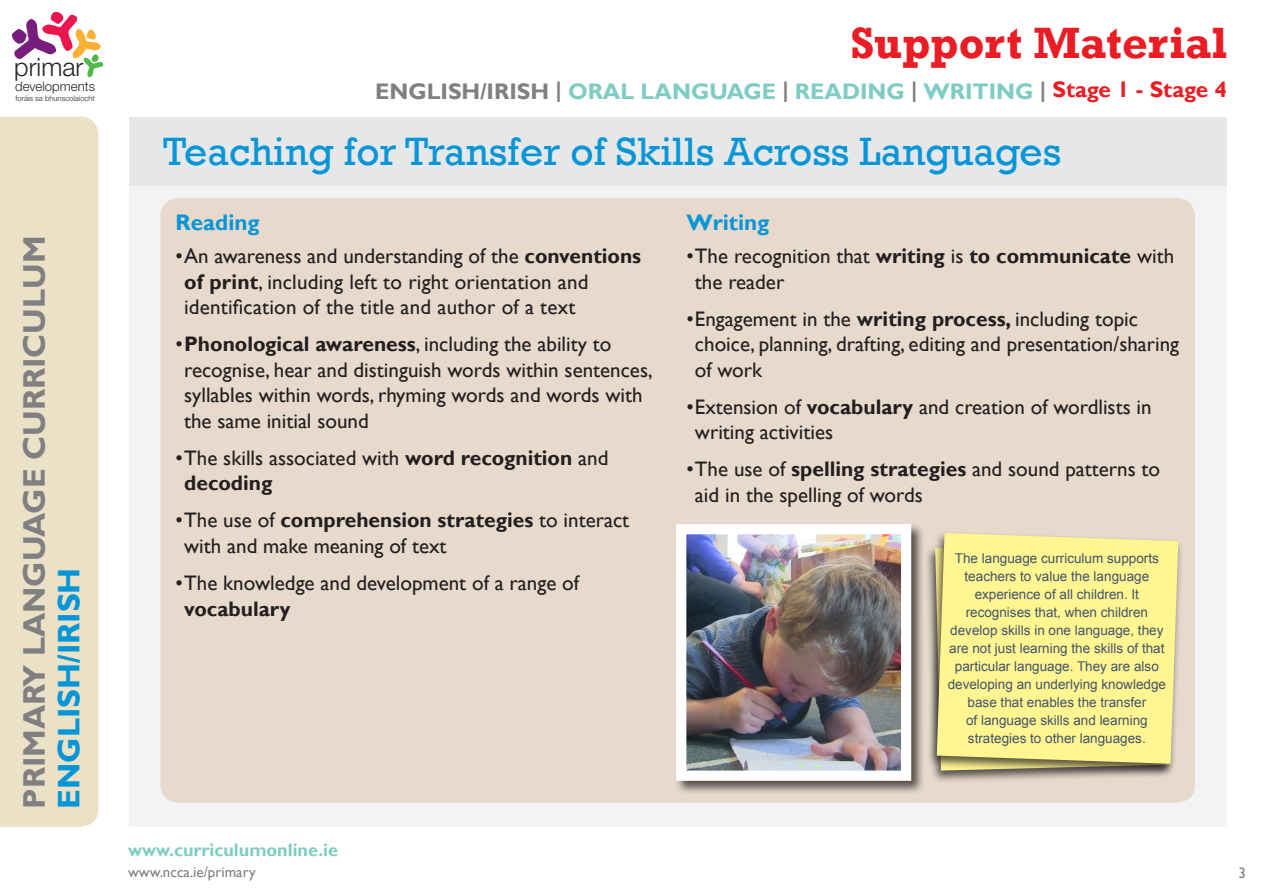
<style>
.page{position:relative;width:1263px;height:893px;background:#fff}
.page>*{position:absolute;margin:0;border:0;box-sizing:border-box;transform-origin:0 0}
.t1{font:700 45px "Rockwell";color:#ea1d25}
.t2{font:40.5px "Rockwell";color:#0696d7}
.t3{font:700 31.2px/34.5px "Gill Sans";color:#808083}
.t4{font:300 25.2px "Helvetica Neue";color:#262324}
.t5{font:700 22.5px "Gill Sans";color:#7eccc3}
.Subheading_1{font:700 22.5px "Gill Sans";color:#0696d7}
.t6{font:21px/25.5px "Gill Sans";color:#231f20}
.t7{font:700 18px "Gill Sans";color:#7eccc3}
.t8{font:15px "Gill Sans";color:#808083}
.t9{font:15px "Gill Sans";color:#808285}
.t10{font:13.5px/18px "Arial";color:#43546a;text-align:center}
.t11{font:300 13.2px "Helvetica Neue";color:#262324}
.t12{font:300 7.65px "Helvetica Neue";color:#262324}
.s1{color:#0696d7}
.s2{color:#808083}
.s3{color:#ea1d25}
.s4{font-weight:700}
</style>
<div class="page">
<div style="left:130px;top:117px;width:1097px;height:710px;background:#f2f3f4"></div>
<div style="left:130px;top:117px;width:1097px;height:68px;background:#e6e7e9"></div>
<div style="left:0;top:117px;width:98px;height:710px;background:#eae1c6"></div>
<svg style="left:12px;top:12px;width:92px;height:65px"></svg>
<div style="left:161px;top:198px;width:1034px;height:605px;background:#e7dacc;border-radius:18px"></div>
<div style="left:674px;top:522px;width:251px;height:273px;background:#231f20;opacity:.75"></div>
<img style="left:687px;top:535px;width:213px;height:235px">
<div style="left:676px;top:524px;width:235px;height:257px;border:10px solid #fff"></div>
<div style="left:924px;top:539px;width:249px;height:245px;background:#231f20;opacity:.75"></div>
<div style="left:926px;top:531px;width:257px;height:246px;background:#231f20;opacity:.75"></div>
<svg style="left:937px;top:533px;width:241px;height:231px;background:#faf190"></svg>
<p class="t4" style="left:14px;top:52px;width:71px">primar</p>
<p class="t11" style="left:15px;top:79px;width:81px">developments</p>
<p class="t12" style="left:15px;top:93px;width:81px">foráis sa bhunscolaíocht</p>
<p class="t3" style="left:18px;top:809px;width:575px;rotate:-90deg">PRIMARY LANGUAGE CURRICULUM<br><span class="s1">ENGLISH/IRISH</span></p>
<p class="t1" style="left:850px;top:16px;width:378px">Support Material</p>
<p class="t5" style="left:375px;top:78px;width:853px"><span class="s2">ENGLISH/IRISH |</span> ORAL LANGUAGE <span class="s2">|</span> READING <span class="s2">|</span> WRITING <span class="s2">|</span> <span class="s3">Stage 1 - Stage 4</span></p>
<p class="t2" style="left:163px;top:128px;width:900px">Teaching for Transfer of Skills Across Languages</p>
<p class="Subheading_1" style="left:176px;top:209px;width:86px">Reading</p>
<p class="t6" style="left:184px;top:244px;width:459px;text-indent:-9px">•An awareness and understanding of the <span class="s4">conventions of print</span>, including left to right orientation and identification of the title and author of a text</p>
<p class="t6" style="left:184px;top:332px;width:470px;text-indent:-9px">•<span class="s4">Phonological awareness</span>, including the ability to recognise, hear and distinguish words within sentences, syllables within words, rhyming words and words with the same initial sound</p>
<p class="t6" style="left:184px;top:445px;width:426px;text-indent:-9px">•The skills associated with <span class="s4">word recognition</span> and <span class="s4">decoding</span></p>
<p class="t6" style="left:184px;top:508px;width:447px;text-indent:-9px">•The use of <span class="s4">comprehension strategies</span> to interact with and make meaning of text</p>
<p class="t6" style="left:184px;top:571px;width:396px;text-indent:-9px">•The knowledge and development of a range of <span class="s4">vocabulary</span></p>
<p class="Subheading_1" style="left:686px;top:209px;width:84px">Writing</p>
<p class="t6" style="left:695px;top:244px;width:481px;text-indent:-9px">•The recognition that <span class="s4">writing</span> is <span class="s4">to communicate</span> with the reader</p>
<p class="t6" style="left:695px;top:306px;width:486px;text-indent:-9px">•Engagement in the <span class="s4">writing process,</span> including topic choice, planning, drafting, editing and presentation/sharing of work</p>
<p class="t6" style="left:695px;top:394px;width:458px;text-indent:-9px">•Extension of <span class="s4">vocabulary</span> and creation of wordlists in writing activities</p>
<p class="t6" style="left:695px;top:457px;width:467px;text-indent:-9px">•The use of <span class="s4">spelling strategies</span> and sound patterns to aid in the spelling of words</p>
<p class="t10" style="left:948px;top:549px;width:220px">The language curriculum supports teachers to value the language experience of all children. It recognises that, when children develop skills in one language, they are not just learning the skills of that particular language. They are also developing an underlying knowledge base that enables the transfer<br>of language skills and learning strategies to other languages.</p>
<p class="t7" style="left:128px;top:839px;width:211px">www.curriculumonline.ie</p>
<p class="t8" style="left:128px;top:863px;width:129px">www.ncca.ie/primary</p>
<p class="t9" style="left:1238px;top:864px;width:9px">3</p>
</div>
